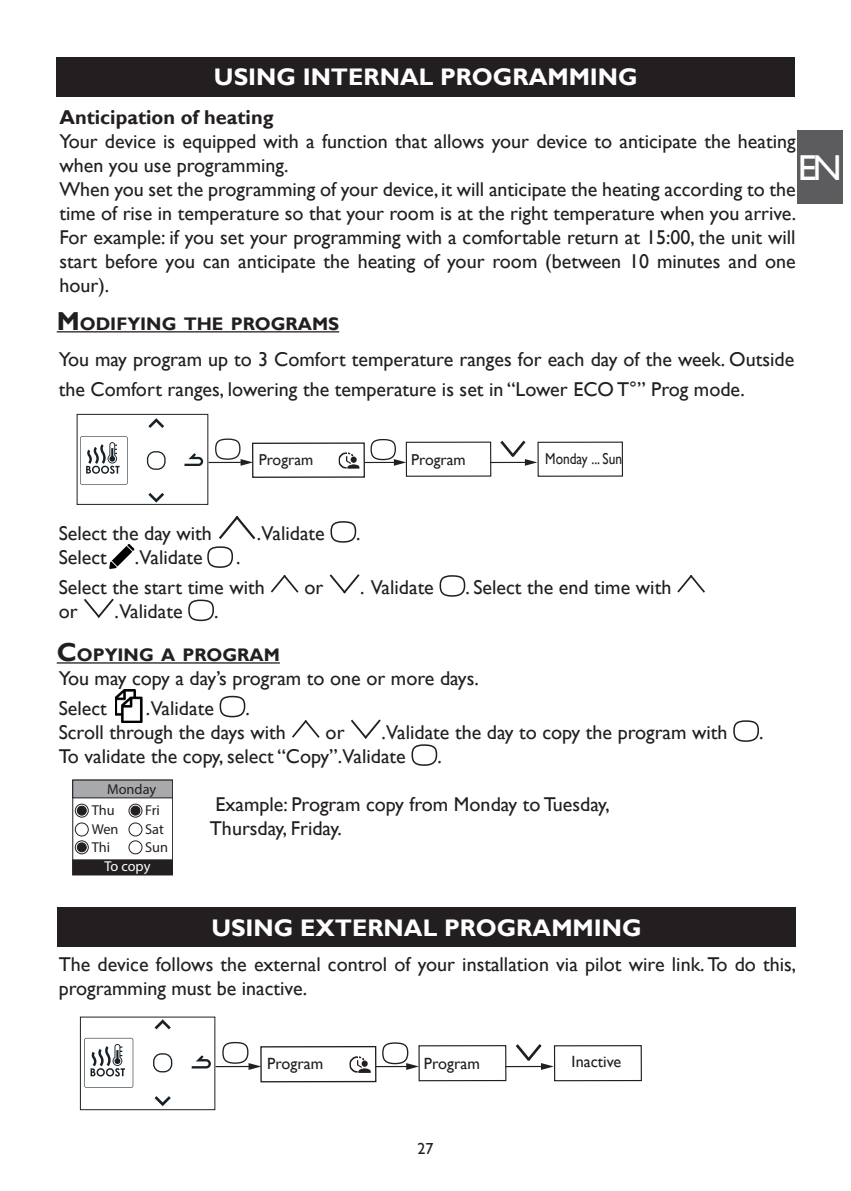
<style>
.page{position:relative;width:851px;height:1191px;background:#fff}
.page>*{position:absolute;margin:0;border:0;box-sizing:border-box;transform-origin:0 0}
.t1{font:36px "Gill Sans";color:#fff;scale:1.04 1}
.TITRE_2{font:700 24px "Gill Sans";color:#fff}
.TEXTE{font:20px/24px "Gill Sans";color:#231f20}
.TEXTE_BOLD{font:700 20px "Gill Sans";color:#231f20}
.TITRE_3{font:700 18.2px "Gill Sans";color:#231f20}
.t2{font:16.2px "Gill Sans";letter-spacing:-.005em;color:#231f20}
.t3{font:16px "Gill Sans";color:#231f20}
.Root{font:15.8px "Gill Sans";letter-spacing:-.005em;color:#231f20}
.Root-2{font:15.8px "Gill Sans";letter-spacing:-.005em;color:#231f20;scale:.85 1}
.t4{font:14.4px/18.4px "Myriad Pro";color:#231f20}
.t5{font:14.4px "Myriad Pro";letter-spacing:-.005em;color:#fff}
.s1{font-size:26px}
</style>
<div class="page">
<div style="left:797px;top:130px;width:45px;height:74px;background:#5c5c5f"></div>
<hr style="left:57px;top:331px;width:282px;height:1px;background:#231f20">
<hr style="left:57px;top:662px;width:223px;height:1px;background:#231f20">
<svg style="left:219px;top:516px;width:37px;height:24px"></svg>
<div style="left:330px;top:521px;width:26px;height:21px;border:2px solid #231f20;border-radius:50%"></div>
<svg style="left:270px;top:575px;width:29px;height:18px"></svg>
<svg style="left:329px;top:574px;width:31px;height:20px"></svg>
<div style="left:439px;top:575px;width:26px;height:21px;border:2px solid #231f20;border-radius:50%"></div>
<svg style="left:677px;top:575px;width:28px;height:18px"></svg>
<svg style="left:84px;top:598px;width:30px;height:20px"></svg>
<div style="left:188px;top:599px;width:26px;height:22px;border:2px solid #231f20;border-radius:50%"></div>
<div style="left:219px;top:696px;width:26px;height:21px;border:2px solid #231f20;border-radius:50%"></div>
<svg style="left:292px;top:720px;width:28px;height:18px"></svg>
<svg style="left:351px;top:719px;width:30px;height:20px"></svg>
<div style="left:733px;top:720px;width:25px;height:22px;border:2px solid #231f20;border-radius:50%"></div>
<div style="left:411px;top:744px;width:26px;height:22px;border:2px solid #231f20;border-radius:50%"></div>
<svg style="left:109px;top:544px;width:25px;height:25px"></svg>
<div style="left:207px;top:546px;width:26px;height:22px;border:2px solid #231f20;border-radius:50%"></div>
<img style="left:115px;top:689px;width:27px;height:33px">
<div style="left:57px;top:57px;width:737px;height:39px;background:#231f20"></div>
<div style="left:72px;top:780px;width:101px;height:95px;border:1px solid #231f20"></div>
<div style="left:73px;top:780px;width:99px;height:18px;background:#a8a9ad"></div>
<div style="left:72px;top:780px;width:101px;height:18px;border:1px solid #231f20"></div>
<div style="left:73px;top:860px;width:99px;height:14px;background:#231f20"></div>
<div style="left:72px;top:859px;width:101px;height:16px;border:1px solid #231f20"></div>
<div style="left:75px;top:804px;width:14px;height:13px;border:1px solid #231f20;border-radius:50%"></div>
<div style="left:77px;top:806px;width:9px;height:9px;background:#231f20;border-radius:50%"></div>
<div style="left:77px;top:806px;width:9px;height:9px;border:1px solid #231f20;border-radius:50%"></div>
<div style="left:129px;top:804px;width:13px;height:13px;border:1px solid #231f20;border-radius:50%"></div>
<div style="left:131px;top:806px;width:9px;height:9px;background:#231f20;border-radius:50%"></div>
<div style="left:131px;top:806px;width:9px;height:9px;border:1px solid #231f20;border-radius:50%"></div>
<div style="left:129px;top:822px;width:13px;height:14px;border:1px solid #231f20;border-radius:50%"></div>
<div style="left:129px;top:840px;width:13px;height:14px;border:1px solid #231f20;border-radius:50%"></div>
<div style="left:75px;top:822px;width:14px;height:14px;border:1px solid #231f20;border-radius:50%"></div>
<div style="left:75px;top:840px;width:14px;height:14px;border:1px solid #231f20;border-radius:50%"></div>
<div style="left:77px;top:843px;width:9px;height:9px;background:#231f20;border-radius:50%"></div>
<div style="left:77px;top:842px;width:9px;height:10px;border:1px solid #231f20;border-radius:50%"></div>
<div style="left:252px;top:442px;width:113px;height:36px;border:1px solid #231f20"></div>
<img style="left:338px;top:452px;width:21px;height:17px">
<hr style="left:364px;top:462px;width:32px;height:1px;background:#231f20">
<svg style="left:394px;top:459px;width:11px;height:7px"></svg>
<hr style="left:490px;top:462px;width:37px;height:1px;background:#231f20">
<hr style="left:208px;top:462px;width:35px;height:1px;background:#231f20">
<svg style="left:240px;top:459px;width:13px;height:7px"></svg>
<div style="left:405px;top:441px;width:86px;height:36px;border:1px solid #231f20"></div>
<div style="left:537px;top:441px;width:86px;height:36px;border:1px solid #231f20"></div>
<div style="left:370px;top:439px;width:26px;height:21px;border:1px solid #231f20;border-radius:50%"></div>
<div style="left:215px;top:438px;width:25px;height:22px;border:1px solid #231f20;border-radius:50%"></div>
<svg style="left:497px;top:440px;width:40px;height:26px"></svg>
<div style="left:77px;top:414px;width:131px;height:91px;border:1px solid #231f20"></div>
<svg style="left:148px;top:418px;width:16px;height:10px"></svg>
<svg style="left:148px;top:493px;width:16px;height:9px"></svg>
<svg style="left:147px;top:451px;width:19px;height:19px"></svg>
<svg style="left:184px;top:453px;width:19px;height:13px"></svg>
<svg style="left:80px;top:436px;width:48px;height:49px"></svg>
<div style="left:57px;top:907px;width:738px;height:40px;background:#231f20"></div>
<div style="left:260px;top:1046px;width:116px;height:36px;border:1px solid #231f20"></div>
<img style="left:349px;top:1056px;width:22px;height:17px">
<hr style="left:376px;top:1066px;width:32px;height:1px;background:#231f20">
<svg style="left:406px;top:1063px;width:12px;height:7px"></svg>
<hr style="left:505px;top:1066px;width:38px;height:1px;background:#231f20">
<hr style="left:215px;top:1066px;width:36px;height:1px;background:#231f20">
<svg style="left:248px;top:1063px;width:13px;height:7px"></svg>
<div style="left:418px;top:1045px;width:88px;height:36px;border:1px solid #231f20"></div>
<div style="left:554px;top:1045px;width:87px;height:36px;border:1px solid #231f20"></div>
<div style="left:382px;top:1042px;width:26px;height:22px;border:1px solid #231f20;border-radius:50%"></div>
<div style="left:222px;top:1042px;width:26px;height:21px;border:1px solid #231f20;border-radius:50%"></div>
<svg style="left:513px;top:1044px;width:40px;height:26px"></svg>
<div style="left:80px;top:1016px;width:135px;height:94px;border:1px solid #231f20"></div>
<svg style="left:154px;top:1019px;width:17px;height:10px"></svg>
<svg style="left:154px;top:1096px;width:17px;height:10px"></svg>
<svg style="left:153px;top:1053px;width:19px;height:19px"></svg>
<svg style="left:192px;top:1055px;width:19px;height:13px"></svg>
<svg style="left:84px;top:1038px;width:49px;height:49px"></svg>
<p class="TITRE_2" style="left:214px;top:62px;width:425px">USING INTERNAL PROGRAMMING</p>
<p class="TEXTE_BOLD" style="left:59px;top:106px;width:216px">Anticipation of heating</p>
<p class="TEXTE" style="left:59px;top:130px;width:737px">Your device is equipped with a function that allows your device to anticipate the heating when you use programming.</p>
<p class="TEXTE" style="left:59px;top:178px;width:738px">When you set the programming of your device, it will anticipate the heating according to the time of rise in temperature so that your room is at the right temperature when you arrive.</p>
<p class="TEXTE" style="left:59px;top:226px;width:737px;text-align:justify">For example: if you set your programming with a comfortable return at 15:00, the unit will start before you can anticipate the heating of your room (between 10 minutes and one hour).</p>
<h1 class="t1" style="left:797px;top:147px;width:44px">EN</h1>
<p class="TITRE_3" style="left:57px;top:313px;width:284px"><span class="s1">M</span>ODIFYING THE PROGRAMS</p>
<p class="TEXTE" style="left:59px;top:344px;width:737px;line-height:30px">You may program up to 3 Comfort temperature ranges for each day of the week. Outside the Comfort ranges, lowering the temperature is set in “Lower ECO T°” Prog mode.</p>
<p class="Root" style="left:259px;top:450px;width:56px">Program</p>
<p class="Root" style="left:411px;top:450px;width:56px">Program</p>
<p class="Root-2" style="left:545px;top:450px;width:92px">Monday ... Sun</p>
<p class="TEXTE" style="left:59px;top:521px;width:155px">Select the day with</p>
<p class="TEXTE" style="left:257px;top:521px;width:70px">.Validate</p>
<p class="TEXTE" style="left:356px;top:521px;width:6px">.</p>
<p class="TEXTE" style="left:59px;top:545px;width:50px">Select</p>
<p class="TEXTE" style="left:135px;top:545px;width:70px">.Validate</p>
<p class="TEXTE" style="left:236px;top:545px;width:6px">.</p>
<p class="TEXTE" style="left:59px;top:575px;width:207px">Select the start time with</p>
<p class="TEXTE" style="left:304px;top:575px;width:20px">or</p>
<p class="TEXTE" style="left:360px;top:575px;width:75px">. Validate</p>
<p class="TEXTE" style="left:465px;top:575px;width:207px">. Select the end time with</p>
<p class="TEXTE" style="left:59px;top:600px;width:20px">or</p>
<p class="TEXTE" style="left:114px;top:600px;width:70px">.Validate</p>
<p class="TEXTE" style="left:214px;top:600px;width:6px">.</p>
<p class="TITRE_3" style="left:57px;top:644px;width:209px"><span class="s1">C</span>OPYING A PROGRAM</p>
<p class="TEXTE" style="left:59px;top:666px;width:421px">You may copy a day’s program to one or more days.</p>
<p class="TEXTE" style="left:59px;top:696px;width:50px">Select</p>
<p class="TEXTE" style="left:146px;top:696px;width:70px">.Validate</p>
<p class="TEXTE" style="left:245px;top:696px;width:6px">.</p>
<p class="TEXTE" style="left:59px;top:721px;width:229px">Scroll through the days with</p>
<p class="TEXTE" style="left:325px;top:721px;width:20px">or</p>
<p class="TEXTE" style="left:381px;top:721px;width:348px">.Validate the day to copy the program with</p>
<p class="TEXTE" style="left:759px;top:721px;width:6px">.</p>
<p class="TEXTE" style="left:59px;top:745px;width:348px">To validate the copy, select “Copy”.Validate</p>
<p class="TEXTE" style="left:437px;top:745px;width:6px">.</p>
<p class="TEXTE" style="left:215px;top:793px;width:395px">Example: Program copy from Monday to Tuesday,</p>
<p class="TEXTE" style="left:210px;top:817px;width:133px">Thursday, Friday.</p>
<p class="t4" style="left:107px;top:779px;width:51px">Monday</p>
<p class="t4" style="left:92px;top:800px;width:28px">Thu<br>Wen<br>Thi</p>
<p class="t4" style="left:145px;top:800px;width:24px">Fri<br>Sat<br>Sun</p>
<p class="t5" style="left:104px;top:857px;width:48px">To copy</p>
<p class="TITRE_2" style="left:211px;top:913px;width:431px">USING EXTERNAL PROGRAMMING</p>
<p class="TEXTE" style="left:59px;top:952px;width:739px">The device follows the external control of your installation via pilot wire link. To do this, programming must be inactive.</p>
<p class="t2" style="left:267px;top:1054px;width:58px">Program</p>
<p class="t2" style="left:424px;top:1054px;width:58px">Program</p>
<p class="t2" style="left:571px;top:1052px;width:51px">Inactive</p>
<p class="t3" style="left:417px;top:1139px;width:17px">27</p>
</div>
